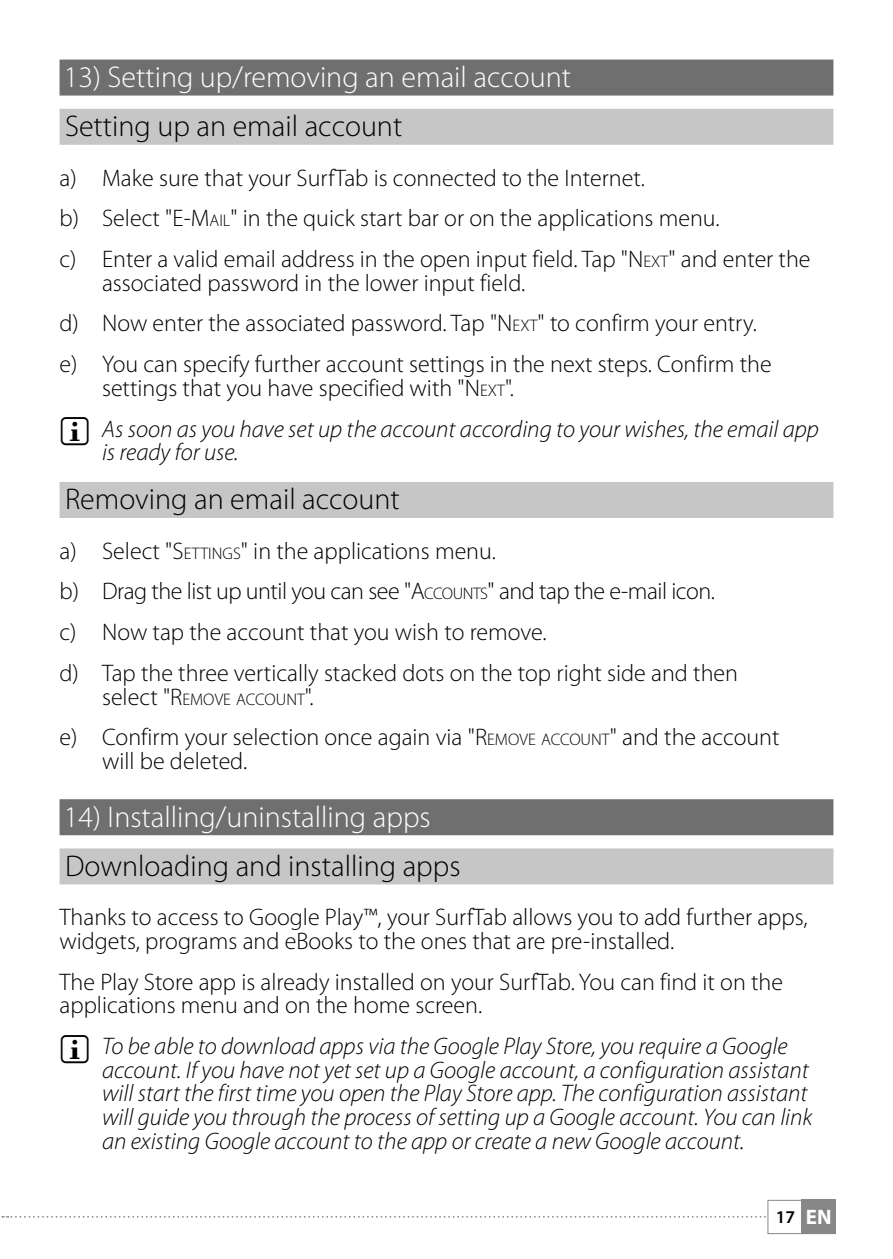
<style>
.page{position:relative;width:893px;height:1259px;background:#fff}
.page>*{position:absolute;margin:0;border:0;box-sizing:border-box;transform-origin:0 0}
.t1{font:300 30px "Myriad Pro";color:#000}
.t2{font:300 30px "Myriad Pro";color:#fff}
.t3{font:300 24px/40.8px "Myriad Pro";color:#000}
.t4{font:italic 300 24px/23.7px "Myriad Pro";color:#000}
.t5{font:600 18px "Myriad Pro";color:#000}
.t6{font:300 16.8px "Myriad Pro";color:#000}
.s1{font-style:inherit}
.s2{font-size:16.8px}
.s3{font-style:normal}
.s4{font-style:normal;font-size:16.8px}
.s5{font-size:24px}
.s6{font-weight:700;font-size:21px;color:#fff}
</style>
<div class="page">
<div style="left:801px;top:1200px;width:35px;height:34px;background:#878787"></div>
<div style="left:767px;top:1200px;width:69px;height:34px;border:1px solid #878787"></div>
<svg style="left:1px;top:1216px;width:765px;height:1px"></svg>
<div style="left:60px;top:60px;width:773px;height:36px;background:#706f6f"></div>
<div style="left:60px;top:109px;width:773px;height:36px;background:#c6c6c6"></div>
<div style="left:60px;top:482px;width:773px;height:36px;background:#c6c6c6"></div>
<div style="left:60px;top:799px;width:773px;height:36px;background:#706f6f"></div>
<div style="left:60px;top:848px;width:773px;height:36px;background:#c6c6c6"></div>
<p class="t2" style="left:64px;top:61px;width:509px">13) Setting up/removing an email account</p>
<p class="t1" style="left:65px;top:110px;width:339px">Setting up an email account</p>
<p class="t3" style="left:60px;top:157px;width:752px">a) Make sure that your SurfTab is connected to the Internet.<br>b) Select "<span class="s1">E-M</span><span class="s2">AIL</span>" in the quick start bar or on the applications menu.<br>c) Enter a valid email address in the open input field. Tap "<span class="s1">N</span> <span class="s2">EXT</span>" and enter the</p>
<p class="t3" style="left:60px;top:263px;width:714px;text-indent:43px">associated password in the lower input field.<br>d) Now enter the associated password. Tap "<span class="s1">N</span> <span class="s2">EXT</span>" to confirm your entry. e) You can specify further account settings in the next steps. Confirm the</p>
<p class="t4" style="left:102px;top:368px;width:718px;line-height:40.8px"><span class="s3">settings that you have specified with "</span><span class="s3">N</span> <span class="s4">EXT</span><span class="s3">".<br></span>As soon as you have set up the account according to your wishes, the email app</p>
<p class="t4" style="left:102px;top:441px;width:138px">is ready for use.</p>
<p class="t1" style="left:65px;top:483px;width:336px">Removing an email account</p>
<p class="t3" style="left:60px;top:531px;width:680px">a) Select "<span class="s1">S</span><span class="s2">ETTINGS</span>" in the applications menu.<br>b) Drag the list up until you can see "<span class="s1">A</span><span class="s2">CCOUNTS</span>" and tap the e-mail icon. c) Now tap the account that you wish to remove.<br>d) Tap the three vertically stacked dots on the top right side and then</p>
<p class="t6" style="left:102px;top:690px;width:213px"><span class="s5">select "</span><span class="s5">R</span>EMOVE ACCOUNT<span class="s5">".</span></p>
<p class="t3" style="left:102px;top:726px;width:679px;line-height:23.7px;text-indent:-43px">e) Confirm your selection once again via "<span class="s1">R</span><span class="s2">EMOVE ACCOUNT</span>" and the account will be deleted.</p>
<p class="t2" style="left:64px;top:800px;width:368px">14) Installing/uninstalling apps</p>
<p class="t1" style="left:65px;top:849px;width:397px">Downloading and installing apps</p>
<p class="t3" style="left:60px;top:905px;width:750px;line-height:23.7px">Thanks to access to Google Play™, your SurfTab allows you to add further apps, widgets, programs and eBooks to the ones that are pre-installed.</p>
<p class="t3" style="left:60px;top:970px;width:725px;line-height:23.7px">The Play Store app is already installed on your SurfTab. You can find it on the applications menu and on the home screen.</p>
<p class="t4" style="left:102px;top:1034px;width:712px">To be able to download apps via the Google Play Store, you require a Google account. If you have not yet set up a Google account, a configuration assistant will start the first time you open the Play Store app. The configuration assistant will guide you through the process of setting up a Google account. You can link an existing Google account to the app or create a new Google account.</p>
<p class="t5" style="left:776px;top:1205px;width:57px">17 <span class="s6">EN</span></p>
</div>
